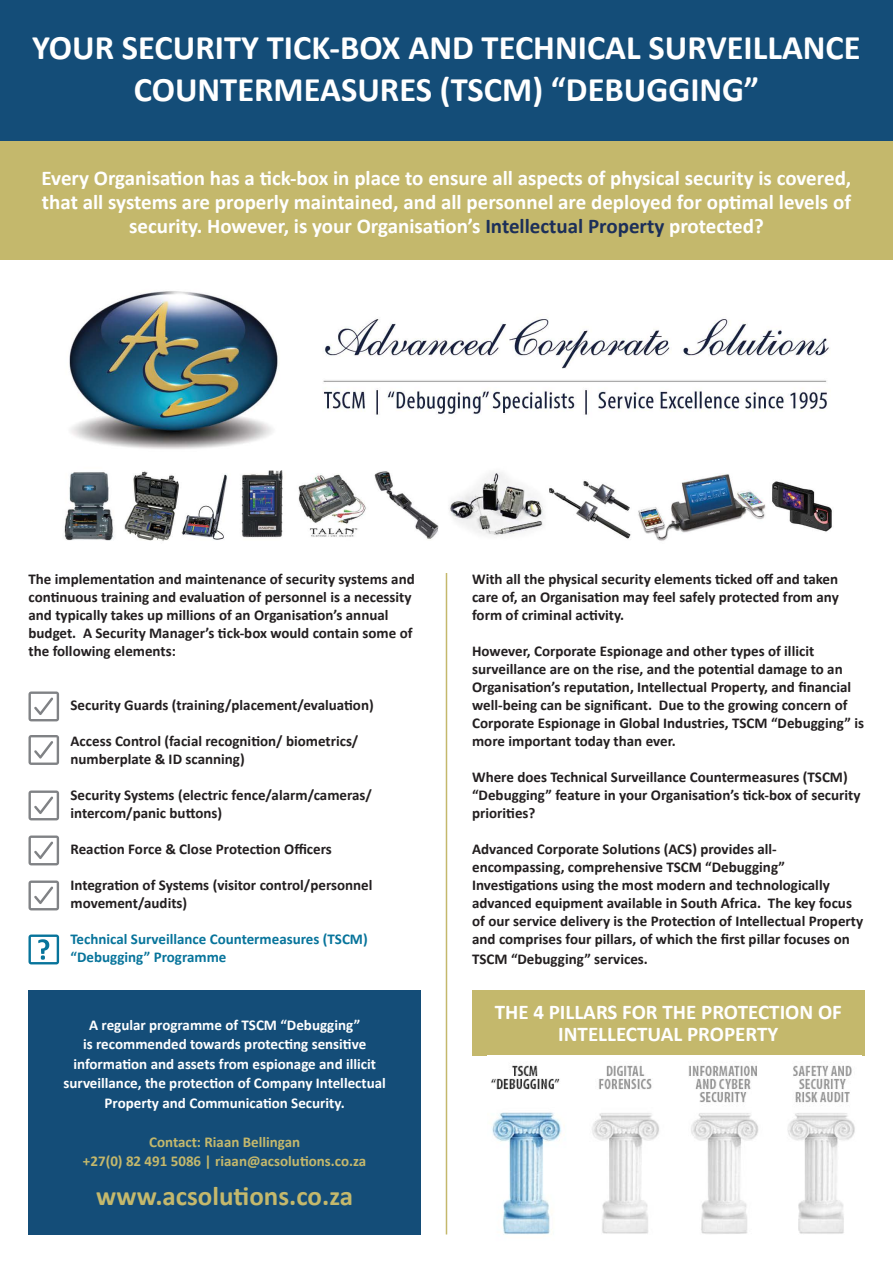
<style>
.page{position:relative;width:893px;height:1263px;background:#fff}
.page>*{position:absolute;margin:0;border:0;box-sizing:border-box;transform-origin:0 0}
.t1{font:700 34.5px/42px "Calibri";color:#fff;text-align:center}
.t2{font:700 27px "Calibri";color:#c4b86c}
.t3{font:700 21px/24px "Calibri";color:#fff;text-align:center}
.t4{font:700 15px/18px "Calibri";color:#231f20}
.t5{font:700 15px/19.5px "Calibri";color:#fff;text-align:center}
.t6{font:700 15px/18px "Calibri";color:#07749b}
.t7{font:700 15px "Calibri";color:#c4b86c}
.s1{color:#1c2f59}
</style>
<div class="page">
<div style="left:472px;top:990px;width:392px;height:66px;background:#c4b86c"></div>
<div style="left:0;top:129px;width:893px;height:130px;background:#c4b86c"></div>
<div style="left:0;top:0;width:893px;height:141px;background:#144d78"></div>
<div style="left:28px;top:990px;width:393px;height:244px;background:#144d78"></div>
<img style="left:491px;top:1065px;width:364px;height:170px">
<img style="left:64px;top:291px;width:768px;height:250px">
<hr style="left:446px;top:573px;width:1px;height:661px;background:#c4b86c">
<svg style="left:28px;top:691px;width:31px;height:30px"></svg>
<svg style="left:28px;top:735px;width:31px;height:30px"></svg>
<svg style="left:28px;top:790px;width:31px;height:30px"></svg>
<svg style="left:28px;top:835px;width:31px;height:30px"></svg>
<svg style="left:28px;top:880px;width:31px;height:30px"></svg>
<svg style="left:28px;top:934px;width:31px;height:30px"></svg>
<p class="t1" style="left:32px;top:26px;width:830px">YOUR SECURITY TICK-BOX AND TECHNICAL SURVEILLANCE<br>COUNTERMEASURES (TSCM) “DEBUGGING”</p>
<p class="t3" style="left:42px;top:166px;width:811px">Every Organisation has a tick-box in place to ensure all aspects of physical security is covered, that all systems are properly maintained, and all personnel are deployed for optimal levels of security. However, is your Organisation’s <span class="s1">Intellectual Property</span> protected?</p>
<p class="t4" style="left:28px;top:570px;width:388px">The implementation and maintenance of security systems and continuous training and evaluation of personnel is a necessity and typically takes up millions of an Organisation’s annual budget. A Security Manager’s tick-box would contain some of the following elements:</p>
<p class="t4" style="left:70px;top:696px;width:305px">Security Guards (training/placement/evaluation)</p>
<p class="t4" style="left:70px;top:732px;width:289px">Access Control (facial recognition/ biometrics/ numberplate &amp; ID scanning)</p>
<p class="t4" style="left:70px;top:786px;width:303px">Security Systems (electric fence/alarm/cameras/ intercom/panic buttons)</p>
<p class="t4" style="left:70px;top:840px;width:263px">Reaction Force &amp; Close Protection Officers</p>
<p class="t4" style="left:70px;top:876px;width:304px">Integration of Systems (visitor control/personnel movement/audits)</p>
<p class="t6" style="left:70px;top:930px;width:299px">Technical Surveillance Countermeasures (TSCM) “Debugging” Programme</p>
<p class="t5" style="left:63px;top:1015px;width:324px">A regular programme of TSCM “Debugging”<br>is recommended towards protecting sensitive information and assets from espionage and illicit surveillance, the protection of Company Intellectual Property and Communication Security.</p>
<p class="t7" style="left:149px;top:1131px;width:153px">Contact: Riaan Bellingan</p>
<p class="t7" style="left:83px;top:1151px;width:285px">+27(0) 82 491 5086 | riaan@acsolutions.co.za</p>
<p class="t2" style="left:96px;top:1177px;width:258px">www.acsolutions.co.za</p>
<p class="t4" style="left:472px;top:570px;width:368px;text-align:justify">With all the physical security elements ticked off and taken care of, an Organisation may feel safely protected from any form of criminal activity.</p>
<p class="t4" style="left:472px;top:642px;width:393px">However, Corporate Espionage and other types of illicit surveillance are on the rise, and the potential damage to an Organisation’s reputation, Intellectual Property, and financial well-being can be significant. Due to the growing concern of Corporate Espionage in Global Industries, TSCM “Debugging” is more important today than ever.</p>
<p class="t4" style="left:472px;top:768px;width:390px">Where does Technical Surveillance Countermeasures (TSCM) “Debugging” feature in your Organisation’s tick-box of security priorities?</p>
<p class="t4" style="left:472px;top:840px;width:393px">Advanced Corporate Solutions (ACS) provides all&shy;encompassing, comprehensive TSCM “Debugging” Investigations using the most modern and technologically advanced equipment available in South Africa. The key focus of our service delivery is the Protection of Intellectual Property and comprises four pillars, of which the first pillar focuses on</p>
<p class="t4" style="left:472px;top:950px;width:177px">TSCM “Debugging” services.</p>
<p class="t3" style="left:495px;top:1000px;width:349px;line-height:22.5px">THE 4 PILLARS FOR THE PROTECTION OF<br>INTELLECTUAL PROPERTY</p>
</div>
